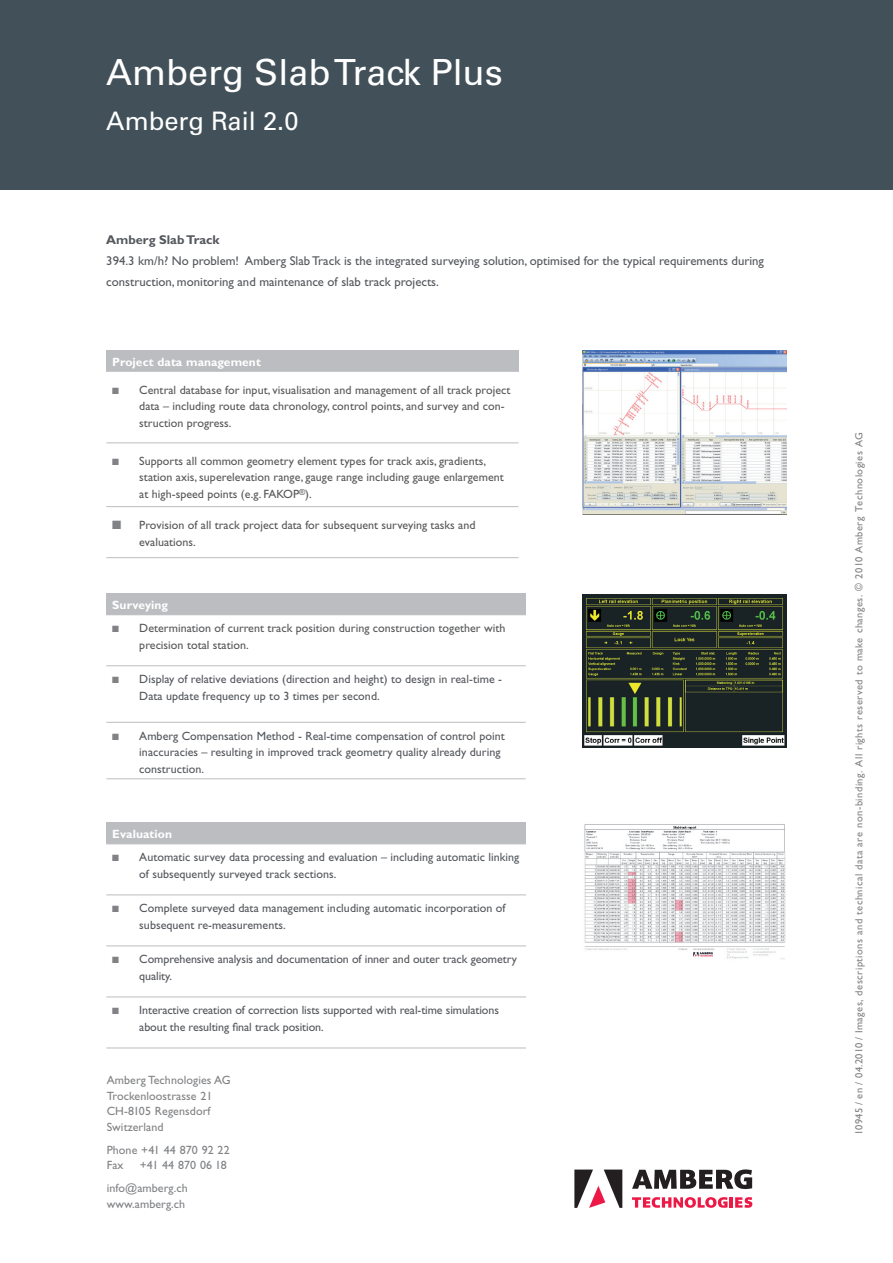
<style>
.page{position:relative;width:893px;height:1263px;background:#fff}
.page>*{position:absolute;margin:0;border:0;box-sizing:border-box;transform-origin:0 0}
.t1{font:36px "Univers";color:#fff}
.t2{font:25.5px "Univers";color:#fff}
.t3{font:12.75px/21px "Gill Sans";color:#54575c}
.t4{font:700 12.75px "Gill Sans";color:#54575c}
.t5{font:12px/16.5px "Gill Sans";letter-spacing:.005em;color:#54575c}
.t6{font:12px/16.5px "Gill Sans";letter-spacing:.005em;color:#57585a}
.t7{font:12px/15.8px "Gill Sans";letter-spacing:.005em;color:#808285}
.t8{font:700 12px "Gill Sans";letter-spacing:.005em;color:#fff}
.t9{font:10.5px "Gill Sans";letter-spacing:.045em;color:#808285}
.s1{color:#808285}
</style>
<div class="page">
<div style="left:0;top:0;width:893px;height:189px;background:#425159"></div>
<img style="left:584px;top:824px;width:201px;height:135px">
<img style="left:583px;top:595px;width:204px;height:153px">
<img style="left:583px;top:351px;width:204px;height:163px">
<div style="left:106px;top:594px;width:420px;height:21px;background:#bcbdc0"></div>
<svg style="left:106px;top:615px;width:420px;height:107px"></svg>
<hr style="left:106px;top:665px;width:420px;height:1px;background:#bcbdc0">
<hr style="left:106px;top:722px;width:420px;height:1px;background:#bcbdc0">
<hr style="left:106px;top:778px;width:420px;height:1px;background:#bcbdc0">
<div style="left:106px;top:351px;width:412px;height:21px;background:#bcbdc0"></div>
<svg style="left:106px;top:442px;width:412px;height:1px"></svg>
<hr style="left:106px;top:443px;width:412px;height:1px;background:#bcbdc0">
<hr style="left:106px;top:506px;width:412px;height:1px;background:#bcbdc0">
<hr style="left:106px;top:557px;width:412px;height:1px;background:#bcbdc0">
<div style="left:106px;top:823px;width:420px;height:21px;background:#bcbdc0"></div>
<svg style="left:106px;top:894px;width:420px;height:154px"></svg>
<hr style="left:106px;top:844px;width:420px;height:1px;background:#bcbdc0">
<hr style="left:106px;top:895px;width:420px;height:1px;background:#bcbdc0">
<hr style="left:106px;top:946px;width:420px;height:1px;background:#bcbdc0">
<hr style="left:106px;top:997px;width:420px;height:1px;background:#bcbdc0">
<hr style="left:106px;top:1048px;width:420px;height:1px;background:#bcbdc0">
<svg style="left:632px;top:1169px;width:120px;height:21px"></svg>
<svg style="left:574px;top:1169px;width:48px;height:39px"></svg>
<svg style="left:632px;top:1197px;width:120px;height:11px"></svg>
<h1 class="t1" style="left:106px;top:51px;width:398px">Amberg Slab Track Plus</h1>
<h2 class="t2" style="left:106px;top:106px;width:194px">Amberg Rail 2.0</h2>
<p class="t4" style="left:106px;top:232px;width:115px">Amberg Slab Track</p>
<p class="t3" style="left:106px;top:250px;width:659px">394.3 km/h? No problem! Amberg Slab Track is the integrated surveying solution, optimised for the typical requirements during construction, monitoring and maintenance of slab track projects.</p>
<p class="t8" style="left:112px;top:355px;width:150px">Project data management</p>
<p class="t6" style="left:139px;top:381px;width:373px;text-indent:-27px"><span class="s1">■</span> Central database for input, visualisation and management of all track project data – including route data chronology, control points, and survey and con&shy;struction progress.</p>
<p class="t6" style="left:139px;top:452px;width:366px;text-indent:-27px"><span class="s1">■</span> Supports all common geometry element types for track axis, gradients, station axis, superelevation range, gauge range including gauge enlargement at high-speed points (e.g. FAKOP<sup>®</sup>).</p>
<p class="t6" style="left:139px;top:517px;width:338px;text-indent:-27px"><span class="s1">■</span> Provision of all track project data for subsequent surveying tasks and evaluations.</p>
<p class="t8" style="left:112px;top:598px;width:57px">Surveying</p>
<p class="t6" style="left:139px;top:620px;width:368px;text-indent:-27px"><span class="s1">■</span> Determination of current track position during construction together with precision total station.</p>
<p class="t5" style="left:139px;top:671px;width:364px;text-indent:-27px"><span class="s1">■</span> Display of relative deviations (direction and height) to design in real-time -<br>Data update frequency up to 3 times per second.</p>
<p class="t5" style="left:139px;top:727px;width:367px;text-indent:-27px"><span class="s1">■</span> Amberg Compensation Method - Real-time compensation of control point inaccuracies – resulting in improved track geometry quality already during construction.</p>
<p class="t8" style="left:112px;top:827px;width:61px">Evaluation</p>
<p class="t5" style="left:139px;top:849px;width:381px;text-indent:-27px"><span class="s1">■</span> Automatic survey data processing and evaluation – including automatic linking of subsequently surveyed track sections.</p>
<p class="t5" style="left:139px;top:900px;width:368px;text-indent:-27px"><span class="s1">■</span> Complete surveyed data management including automatic incorporation of subsequent re-measurements.</p>
<p class="t5" style="left:139px;top:951px;width:379px;text-indent:-27px"><span class="s1">■</span> Comprehensive analysis and documentation of inner and outer track geometry quality.</p>
<p class="t5" style="left:139px;top:1002px;width:361px;text-indent:-27px"><span class="s1">■</span> Interactive creation of correction lists supported with real-time simulations about the resulting final track position.</p>
<p class="t7" style="left:107px;top:1072px;width:126px">Amberg Technologies AG<br>Trockenloostrasse 21<br>CH-8105 Regensdorf<br>Switzerland</p>
<p class="t7" style="left:107px;top:1142px;width:125px">Phone +41 44 870 92 22<br>Fax</p>
<p class="t7" style="left:107px;top:1154px;width:122px;line-height:22.5px;text-indent:33px">+41 44 870 06 18 info@amberg.ch</p>
<p class="t7" style="left:107px;top:1196px;width:80px">www.amberg.ch</p>
<p class="t9" style="left:853px;top:1135px;width:705px;rotate:-90deg">10945 / en / 04.2010 / Images, descriptions and technical data are non-binding. All rights reserved to make changes. © 2010 Amberg Technologies AG</p>
</div>
